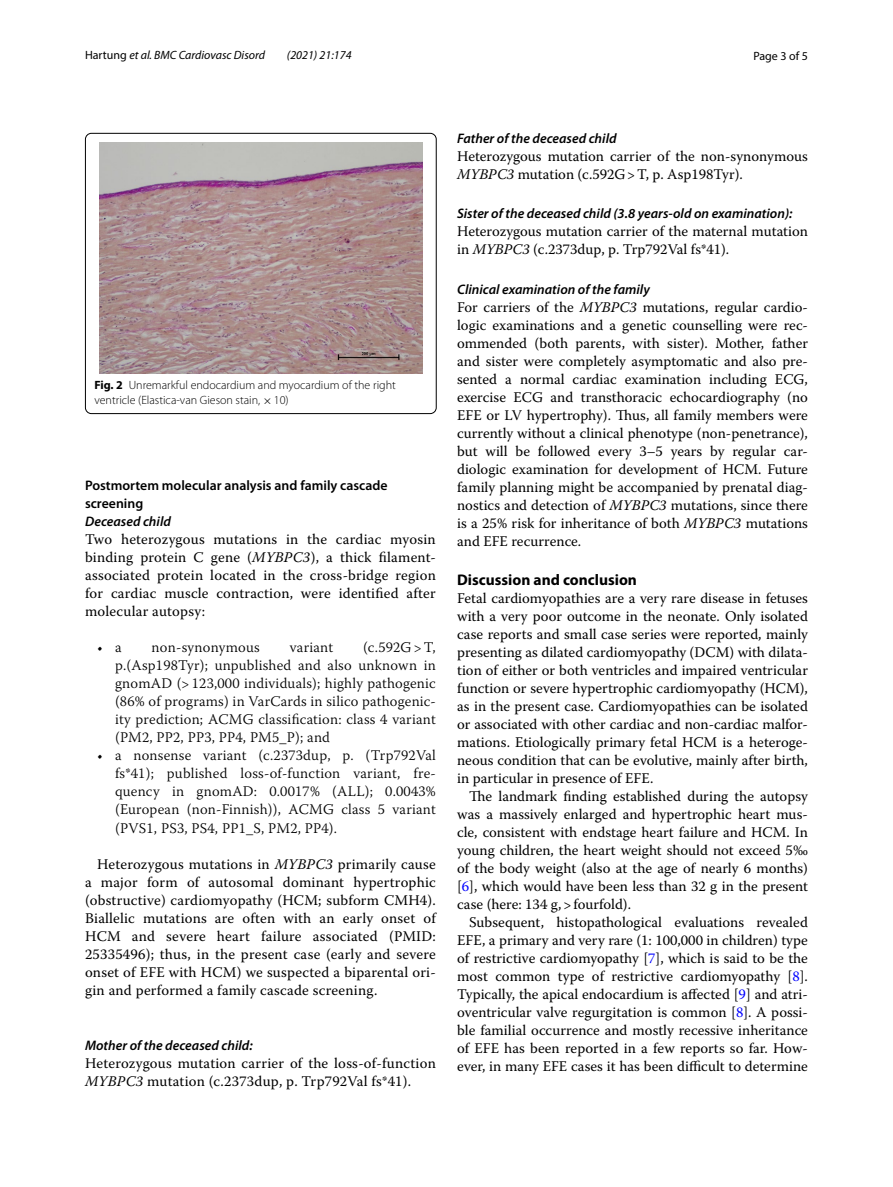
<style>
.page{position:relative;width:893px;height:1187px;background:#fff}
.page>*{position:absolute;margin:0;border:0;box-sizing:border-box;transform-origin:0 0}
.t1{font:700 15.45px "Myriad Pro";color:#000}
.t2{font:14.7px/18px "Warnock Pro";letter-spacing:.005em;color:#000;text-align:justify}
.t3{font:300 14.7px/18px "Warnock Pro";letter-spacing:.015em;color:#000;text-align:justify}
.t4{font:italic 600 13.8px "Myriad Pro";color:#000}
.t5{font:600 13.8px/18px "Myriad Pro";color:#000}
.t6{font:300 12px/15px "Myriad Pro";color:#000}
.t7{font:italic 12px "Myriad Pro";color:#000}
.t8{font:12px "Myriad Pro";color:#000}
.s1{font-style:normal}
.s2{font-weight:700}
.s3{font-family:"MTSY";font-weight:400}
.s4{font-style:italic}
.s5{color:#00f}
</style>
<div class="page">
<img style="left:99px;top:142px;width:323px;height:232px">
<div style="left:85px;top:133px;width:351px;height:281px;border:1px solid #000;border-radius:6px"></div>
<p class="t7" style="left:85px;top:48px;width:182px"><span class="s1">Hartung</span> et al. BMC Cardiovasc Disord</p>
<p class="t7" style="left:287px;top:48px;width:66px">(2021) 21:174</p>
<p class="t8" style="left:753px;top:48px;width:56px">Page 3 of 5</p>
<p class="t6" style="left:94px;top:378px;width:303px"><span class="s2">Fig. 2</span> Unremarkful endocardium and myocardium of the right ventricle (Elastica-van Gieson stain, <span class="s3">×</span>10)</p>
<p class="t5" style="left:85px;top:475px;width:304px">Postmortem molecular analysis and family cascade screening</p>
<p class="t4" style="left:85px;top:512px;width:87px">Deceased child</p>
<p class="t2" style="left:85px;top:529px;width:352px">Two heterozygous mutations in the cardiac myosin binding protein C gene (<span class="s4">MYBPC3</span>), a thick filament&shy;associated protein located in the cross-bridge region for cardiac muscle contraction, were identified after molecular autopsy:</p>
<p class="t3" style="left:97px;top:638px;width:26px">• a</p>
<p class="t3" style="left:152px;top:638px;width:110px">non-synonymous</p>
<p class="t3" style="left:290px;top:638px;width:45px">variant</p>
<p class="t3" style="left:115px;top:638px;width:322px;text-indent:248px">(c.592G &gt;T, p.(Asp198Tyr); unpublished and also unknown in gnomAD (&gt; 123,000 individuals); highly pathogenic (86% of programs) in VarCards in silico pathogenic&shy;ity prediction; ACMG classification: class 4 variant (PM2, PP2, PP3, PP4, PM5_P); and</p>
<p class="t3" style="left:115px;top:746px;width:322px;text-indent:-18px">• a nonsense variant (c.2373dup, p. (Trp792Val fs*41); published loss-of-function variant, fre&shy;quency in gnomAD: 0.0017% (ALL); 0.0043% (European (non-Finnish)), ACMG class 5 variant (PVS1, PS3, PS4, PP1_S, PM2, PP4).</p>
<p class="t2" style="left:85px;top:855px;width:352px;text-indent:12px">Heterozygous mutations in <span class="s4">MYBPC3</span> primarily cause a major form of autosomal dominant hypertrophic (obstructive) cardiomyopathy (HCM; subform CMH4).<br>Biallelic mutations are often with an early onset of HCM and severe heart failure associated (PMID:<br>25335496); thus, in the present case (early and severe onset of EFE with HCM) we suspected a biparental ori&shy;gin and performed a family cascade screening.</p>
<p class="t4" style="left:85px;top:1036px;width:169px">Mother of the deceased child:</p>
<p class="t2" style="left:85px;top:1053px;width:352px">Heterozygous mutation carrier of the loss-of-function<br><span class="s4">MYBPC3</span> mutation (c.2373dup, p. Trp792Val fs*41).</p>
<p class="t4" style="left:457px;top:130px;width:161px">Father of the deceased child</p>
<p class="t2" style="left:457px;top:147px;width:352px">Heterozygous mutation carrier of the non-synonymous<br><span class="s4">MYBPC3</span> mutation (c.592G&gt;T, p. Asp198Tyr).</p>
<p class="t4" style="left:457px;top:205px;width:337px">Sister of the deceased child (3.8 years‑old on examination):</p>
<p class="t2" style="left:457px;top:222px;width:352px">Heterozygous mutation carrier of the maternal mutation in <span class="s4">MYBPC3</span> (c.2373dup, p. Trp792Val fs*41).</p>
<p class="t4" style="left:457px;top:280px;width:194px">Clinical examination of the family</p>
<p class="t2" style="left:457px;top:297px;width:352px">For carriers of the <span class="s4">MYBPC3</span> mutations, regular cardio&shy;logic examinations and a genetic counselling were rec&shy;ommended (both parents, with sister). Mother, father and sister were completely asymptomatic and also pre&shy;sented a normal cardiac examination including ECG, exercise ECG and transthoracic echocardiography (no EFE or LV hypertrophy). Thus, all family members were currently without a clinical phenotype (non-penetrance), but will be followed every 3–5 years by regular car&shy;diologic examination for development of HCM. Future family planning might be accompanied by prenatal diag&shy;nostics and detection of <span class="s4">MYBPC3</span> mutations, since there is a 25% risk for inheritance of both <span class="s4">MYBPC3</span> mutations and EFE recurrence.</p>
<p class="t1" style="left:457px;top:569px;width:181px">Discussion and conclusion</p>
<p class="t2" style="left:457px;top:588px;width:352px">Fetal cardiomyopathies are a very rare disease in fetuses with a very poor outcome in the neonate. Only isolated case reports and small case series were reported, mainly presenting as dilated cardiomyopathy (DCM) with dilata&shy;tion of either or both ventricles and impaired ventricular function or severe hypertrophic cardiomyopathy (HCM), as in the present case. Cardiomyopathies can be isolated or associated with other cardiac and non-cardiac malfor&shy;mations. Etiologically primary fetal HCM is a heteroge&shy;neous condition that can be evolutive, mainly after birth, in particular in presence of EFE.</p>
<p class="t2" style="left:457px;top:786px;width:352px;text-indent:12px">The landmark finding established during the autopsy was a massively enlarged and hypertrophic heart mus&shy;cle, consistent with endstage heart failure and HCM. In young children, the heart weight should not exceed 5‰ of the body weight (also at the age of nearly 6 months) [<span class="s5">6</span>], which would have been less than 32 g in the present case (here: 134 g,&gt;fourfold).</p>
<p class="t2" style="left:457px;top:912px;width:352px;text-indent:12px">Subsequent, histopathological evaluations revealed EFE, a primary and very rare (1: 100,000 in children) type of restrictive cardiomyopathy [<span class="s5">7</span>], which is said to be the most common type of restrictive cardiomyopathy [<span class="s5">8</span>].<br>Typically, the apical endocardium is affected [<span class="s5">9</span>] and atri&shy;oventricular valve regurgitation is common [<span class="s5">8</span>]. A possi&shy;ble familial occurrence and mostly recessive inheritance of EFE has been reported in a few reports so far. How&shy;ever, in many EFE cases it has been difficult to determine</p>
</div>
